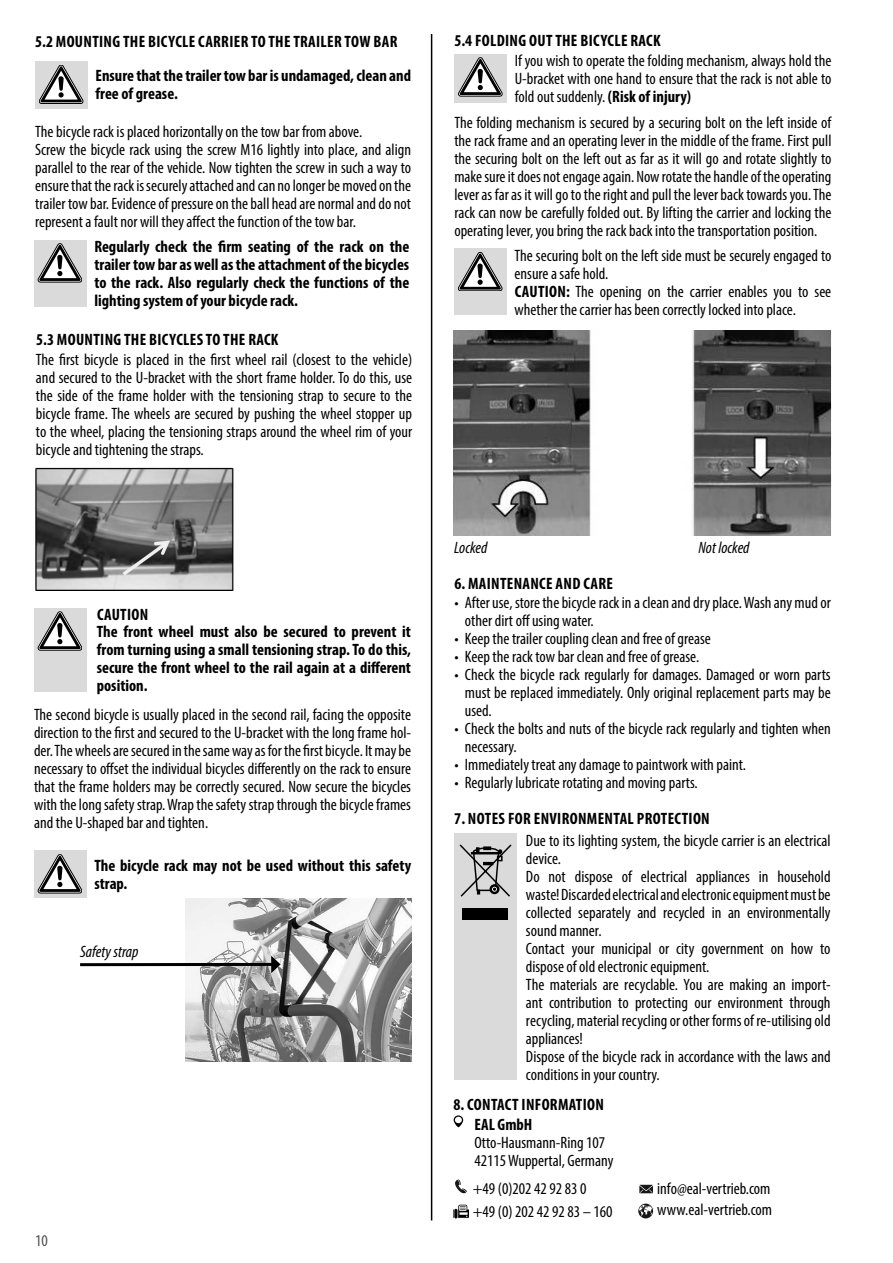
<style>
.page{position:relative;width:893px;height:1263px;background:#fff}
.page>*{position:absolute;margin:0;border:0;box-sizing:border-box;transform-origin:0 0}
.t1{font:condensed 16.5px/18px "Myriad Pro";color:#000}
.t2{font:700 condensed 16.5px/18px "Myriad Pro";color:#000}
.t3{font:700 condensed 16.5px "Myriad Pro";letter-spacing:.02em;color:#000}
.t4{font:italic condensed 16.5px "Myriad Pro";color:#000}
.t5{font:condensed 16.5px "Myriad Pro";color:#515151}
.s1{font-weight:700}
</style>
<div class="page">
<hr style="left:431px;top:34px;width:1px;height:1186px;background:#000">
<img style="left:454px;top:331px;width:377px;height:205px">
<div style="left:34px;top:851px;width:52px;height:47px;background:#dadada"></div>
<div style="left:454px;top:54px;width:52px;height:48px;background:#dadada"></div>
<div style="left:454px;top:249px;width:52px;height:66px;background:#dadada"></div>
<svg style="left:38px;top:854px;width:44px;height:39px"></svg>
<svg style="left:458px;top:58px;width:44px;height:38px"></svg>
<svg style="left:458px;top:252px;width:44px;height:39px"></svg>
<img style="left:186px;top:898px;width:225px;height:163px">
<hr style="left:80px;top:963px;width:194px;height:3px;background:#000">
<svg style="left:271px;top:956px;width:10px;height:17px"></svg>
<svg style="left:638px;top:1203px;width:15px;height:15px"></svg>
<svg style="left:639px;top:1185px;width:14px;height:8px"></svg>
<svg style="left:455px;top:1179px;width:12px;height:14px"></svg>
<svg style="left:454px;top:1115px;width:9px;height:12px"></svg>
<img style="left:454px;top:1204px;width:14px;height:15px">
<div style="left:454px;top:833px;width:63px;height:247px;background:#dadada"></div>
<svg style="left:459px;top:844px;width:53px;height:53px"></svg>
<div style="left:463px;top:908px;width:45px;height:11px;background:#000"></div>
<img style="left:36px;top:467px;width:198px;height:124px">
<div style="left:34px;top:608px;width:52px;height:83px;background:#dadada"></div>
<svg style="left:38px;top:612px;width:44px;height:38px"></svg>
<div style="left:34px;top:240px;width:52px;height:67px;background:#dadada"></div>
<svg style="left:38px;top:244px;width:44px;height:38px"></svg>
<div style="left:35px;top:61px;width:52px;height:47px;background:#dadada"></div>
<svg style="left:39px;top:65px;width:44px;height:39px"></svg>
<p class="t2" style="left:96px;top:24px;width:317px;line-height:33.8px;text-indent:-60px">5.2 MOUNTING THE BICYCLE CARRIER TO THE TRAILER TOW BAR<br>Ensure that the trailer tow bar is undamaged, clean and</p>
<p class="t2" style="left:96px;top:84px;width:84px">free of grease.</p>
<p class="t1" style="left:35px;top:122px;width:377px">The bicycle rack is placed horizontally on the tow bar from above.<br>Screw the bicycle rack using the screw M16 lightly into place, and align parallel to the rear of the vehicle. Now tighten the screw in such a way to ensure that the rack is securely attached and can no longer be moved on the trailer tow bar. Evidence of pressure on the ball head are normal and do not represent a fault nor will they affect the function of the tow bar.</p>
<p class="t2" style="left:94px;top:237px;width:316px;text-align:justify">Regularly check the firm seating of the rack on the trailer tow bar as well as the attachment of the bicycles to the rack. Also regularly check the functions of the lighting system of your bicycle rack.</p>
<p class="t3" style="left:36px;top:330px;width:244px">5.3 MOUNTING THE BICYCLES TO THE RACK</p>
<p class="t1" style="left:36px;top:350px;width:378px;text-align:justify">The first bicycle is placed in the first wheel rail (closest to the vehicle) and secured to the U-bracket with the short frame holder. To do this, use the side of the frame holder with the tensioning strap to secure to the bicycle frame. The wheels are secured by pushing the wheel stopper up to the wheel, placing the tensioning straps around the wheel rim of your bicycle and tightening the straps.</p>
<p class="t3" style="left:97px;top:605px;width:53px">CAUTION</p>
<p class="t2" style="left:97px;top:622px;width:316px;text-align:justify">The front wheel must also be secured to prevent it from turning using a small tensioning strap. To do this, secure the front wheel to the rail again at a different position.</p>
<p class="t1" style="left:34px;top:705px;width:379px;text-align:justify">The second bicycle is usually placed in the second rail, facing the opposite direction to the first and secured to the U-bracket with the long frame hol&shy;der. The wheels are secured in the same way as for the first bicycle. It may be necessary to offset the individual bicycles differently on the rack to ensure that the frame holders may be correctly secured. Now secure the bicycles with the long safety strap. Wrap the safety strap through the bicycle frames and the U-shaped bar and tighten.</p>
<p class="t2" style="left:94px;top:856px;width:318px">The bicycle rack may not be used without this safety strap.</p>
<p class="t4" style="left:80px;top:941px;width:60px">Safety strap</p>
<p class="t5" style="left:35px;top:1231px;width:14px">10</p>
<p class="t3" style="left:454px;top:30px;width:208px">5.4 FOLDING OUT THE BICYCLE RACK</p>
<p class="t1" style="left:515px;top:52px;width:318px;text-align:justify">If you wish to operate the folding mechanism, always hold the U-bracket with one hand to ensure that the rack is not able to fold out suddenly. <span class="s1">(Risk of injury)</span></p>
<p class="t1" style="left:454px;top:113px;width:379px;text-align:justify">The folding mechanism is secured by a securing bolt on the left inside of the rack frame and an operating lever in the middle of the frame. First pull the securing bolt on the left out as far as it will go and rotate slightly to make sure it does not engage again. Now rotate the handle of the operating lever as far as it will go to the right and pull the lever back towards you. The rack can now be carefully folded out. By lifting the carrier and locking the operating lever, you bring the rack back into the transportation position.</p>
<p class="t1" style="left:515px;top:246px;width:318px">The securing bolt on the left side must be securely engaged to ensure a safe hold.<br><span class="s1">CAUTION:</span> The opening on the carrier enables you to see whether the carrier has been correctly locked into place.</p>
<p class="t4" style="left:454px;top:537px;width:35px">Locked</p>
<p class="t4" style="left:698px;top:537px;width:53px">Not locked</p>
<p class="t3" style="left:454px;top:573px;width:160px">6. MAINTENANCE AND CARE</p>
<p class="t1" style="left:465px;top:593px;width:367px;text-indent:-10px">• After use, store the bicycle rack in a clean and dry place. Wash any mud or other dirt off using water.</p>
<p class="t1" style="left:454px;top:629px;width:258px">• Keep the trailer coupling clean and free of grease</p>
<p class="t1" style="left:454px;top:647px;width:246px">• Keep the rack tow bar clean and free of grease.</p>
<p class="t1" style="left:465px;top:665px;width:367px;text-align:justify;text-indent:-10px">• Check the bicycle rack regularly for damages. Damaged or worn parts must be replaced immediately. Only original replacement parts may be used.</p>
<p class="t1" style="left:465px;top:719px;width:367px;text-indent:-10px">• Check the bolts and nuts of the bicycle rack regularly and tighten when necessary.</p>
<p class="t1" style="left:454px;top:755px;width:293px">• Immediately treat any damage to paintwork with paint.</p>
<p class="t1" style="left:454px;top:773px;width:245px">• Regularly lubricate rotating and moving parts.</p>
<p class="t3" style="left:454px;top:808px;width:257px">7. NOTES FOR ENVIRONMENTAL PROTECTION</p>
<p class="t1" style="left:526px;top:831px;width:306px">Due to its lighting system, the bicycle carrier is an electrical device.<br>Do not dispose of electrical appliances in household waste! Discarded electrical and electronic equipment must be collected separately and recycled in an environmentally sound manner.<br>Contact your municipal or city government on how to dispose of old electronic equipment.<br>The materials are recyclable. You are making an import&shy;ant contribution to protecting our environment through recycling, material recycling or other forms of re-utilising old appliances!<br>Dispose of the bicycle rack in accordance with the laws and conditions in your country.</p>
<p class="t2" style="left:475px;top:1115px;width:59px">EAL GmbH</p>
<p class="t1" style="left:474px;top:1133px;width:141px">Otto-Hausmann-Ring 107<br>42115 Wuppertal, Germany</p>
<p class="t1" style="left:473px;top:1177px;width:141px;line-height:23px">+49 (0)202 42 92 83 0 +49 (0) 202 42 92 83 – 160</p>
<p class="t1" style="left:657px;top:1178px;width:116px;line-height:21.3px">info@eal-vertrieb.com www.eal-vertrieb.com</p>
<p class="t3" style="left:454px;top:1094px;width:152px">8. CONTACT INFORMATION</p>
</div>
